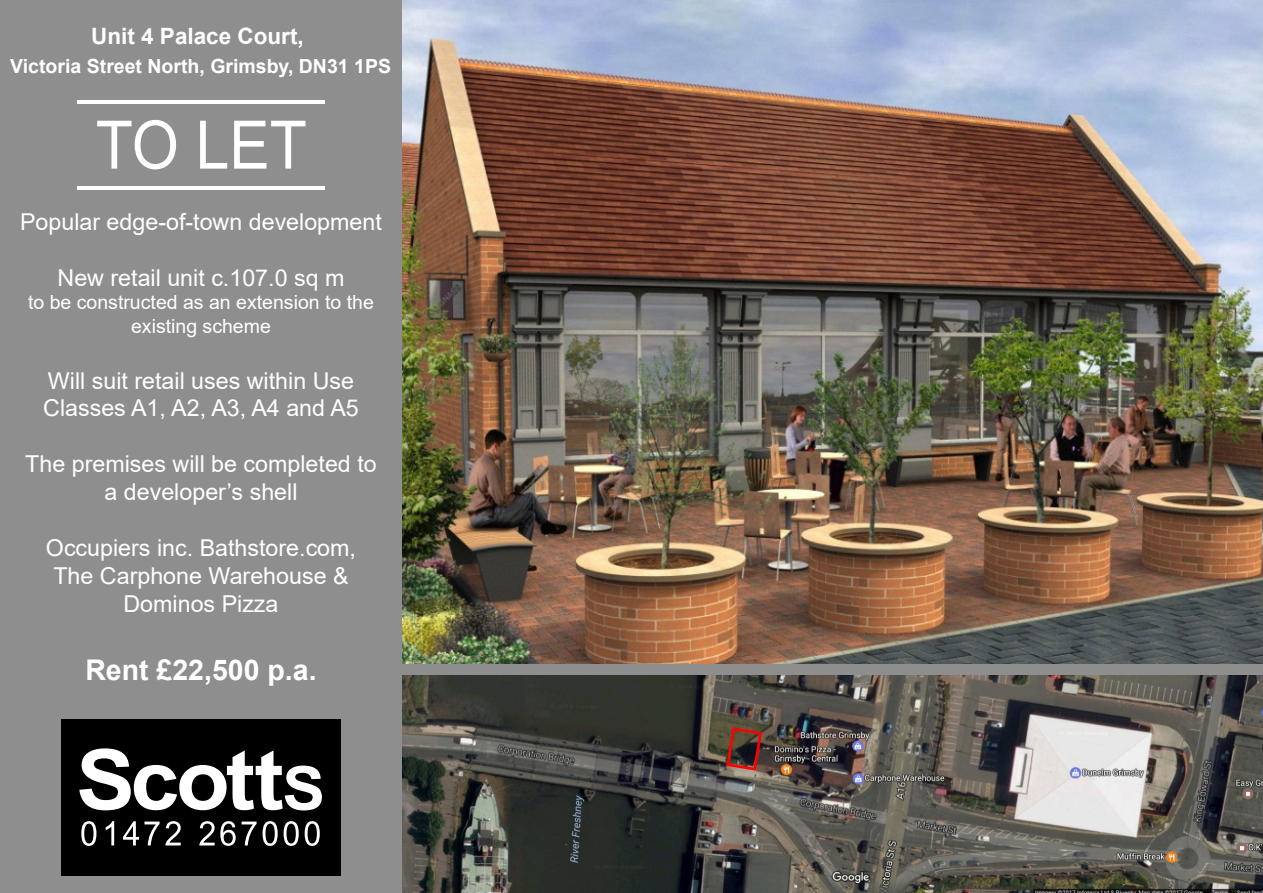
<style>
.page{position:relative;width:1263px;height:893px;background:#fff}
.page>*{position:absolute;margin:0;border:0;box-sizing:border-box;transform-origin:0 0}
.t1{font:66.9px "Arial";color:#fff;scale:.9 1}
.t2{font:700 28.5px "Arial";color:#fff}
.t3{font:23.25px/27.9px "Arial";color:#fff;text-align:center}
.t4{font:700 22.5px "Arial";color:#fff}
.t5{font:19.5px/23.4px "Arial";color:#fff;text-align:center}
.t6{font:700 19.5px "Arial";color:#fff}
</style>
<div class="page">
<img style="left:401px;top:0;width:862px;height:665px">
<img style="left:401px;top:675px;width:862px;height:218px">
<svg style="left:725px;top:726px;width:39px;height:46px;background:#6a372e"></svg>
<div style="left:0;top:0;width:401px;height:893px;background:#8e8e8e"></div>
<div style="left:61px;top:719px;width:279px;height:156px;background:#000"></div>
<svg style="left:79px;top:748px;width:243px;height:62px"></svg>
<svg style="left:81px;top:821px;width:239px;height:25px"></svg>
<hr style="left:77px;top:100px;width:247px;height:4px;background:#fff">
<hr style="left:77px;top:186px;width:247px;height:4px;background:#fff">
<div style="left:378px;top:665px;width:885px;height:10px;background:#8e8e8e"></div>
<p class="t4" style="left:91px;top:20px;width:214px">Unit 4 Palace Court,</p>
<p class="t6" style="left:10px;top:52px;width:382px">Victoria Street North, Grimsby, DN31 1PS</p>
<h1 class="t1" style="left:96px;top:99px;width:236px">TO LET</h1>
<p class="t3" style="left:20px;top:208px;width:363px">Popular edge-of-town development</p>
<p class="t3" style="left:58px;top:264px;width:288px">New retail unit c.107.0 sq m</p>
<p class="t5" style="left:28px;top:291px;width:347px">to be constructed as an extension to the existing scheme</p>
<p class="t3" style="left:43px;top:366px;width:317px;text-align:left">Will suit retail uses within Use<br>Classes A1, A2, A3, A4 and A5</p>
<p class="t3" style="left:25px;top:450px;width:353px">The premises will be completed to a developer’s shell</p>
<p class="t3" style="left:46px;top:534px;width:312px">Occupiers inc. Bathstore.com,<br>The Carphone Warehouse &amp;<br>Dominos Pizza</p>
<p class="t2" style="left:85px;top:650px;width:233px">Rent £22,500 p.a.</p>
</div>
